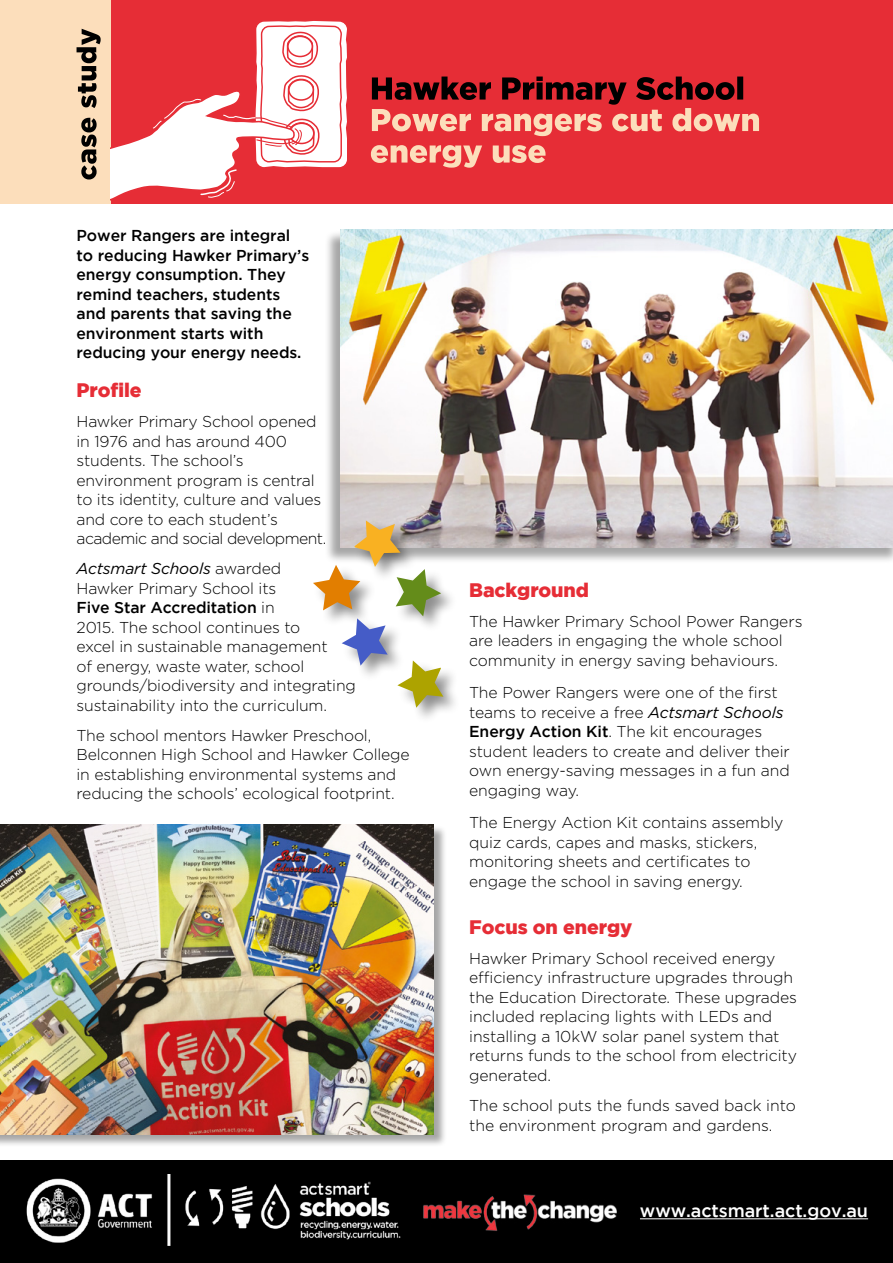
<style>
.page{position:relative;width:893px;height:1263px;background:#fff}
.page>*{position:absolute;margin:0;border:0;box-sizing:border-box;transform-origin:0 0}
.t1{font:900 19.5px "Gotham";letter-spacing:-.005em;color:#e62d36}
.t2{font:500 18px "Gotham";letter-spacing:-.005em;color:#fff}
.t3{font:300 15.75px/19.5px "Gotham";letter-spacing:-.01em;color:#000}
.t4{font:500 15.75px/19.5px "Gotham";letter-spacing:-.005em;color:#000}
.s1{font-weight:400;font-style:italic}
.s2{font-weight:500}
</style>
<div class="page">
<div style="left:325px;top:230px;width:568px;height:334px;background:#000;opacity:.35"></div>
<img style="left:341px;top:230px;width:552px;height:318px">
<div style="left:0;top:0;width:893px;height:203px;background:#e62d36"></div>
<svg style="left:371px;top:145px;width:175px;height:23px"></svg>
<svg style="left:372px;top:77px;width:387px;height:59px"></svg>
<div style="left:0;top:0;width:111px;height:203px;background:#fcdebb"></div>
<svg style="left:77px;top:29px;width:24px;height:151px"></svg>
<svg style="left:111px;top:21px;width:238px;height:183px"></svg>
<div style="left:312px;top:519px;width:149px;height:206px;background:#000;opacity:.45"></div>
<svg style="left:313px;top:520px;width:139px;height:188px"></svg>
<div style="left:0;top:825px;width:447px;height:322px;background:#000;opacity:.35"></div>
<img style="left:0;top:825px;width:434px;height:309px">
<div style="left:0;top:1161px;width:893px;height:102px;background:#000"></div>
<img style="left:26px;top:1174px;width:375px;height:72px">
<hr style="left:640px;top:1218px;width:228px;height:1px;background:#fff">
<img style="left:423px;top:1194px;width:194px;height:37px">
<p class="t4" style="left:77px;top:225px;width:234px">Power Rangers are integral to reducing Hawker Primary’s energy consumption. They remind teachers, students and parents that saving the environment starts with reducing your energy needs.</p>
<p class="t1" style="left:77px;top:379px;width:67px">Profile</p>
<p class="t3" style="left:77px;top:411px;width:251px">Hawker Primary School opened in 1976 and has around 400 students. The school’s environment program is central to its identity, culture and values and core to each student’s academic and social development.</p>
<p class="t3" style="left:77px;top:559px;width:281px"><span class="s1">Actsmart Schools</span> awarded<br>Hawker Primary School its<br><span class="s2">Five Star Accreditation</span> in<br>2015. The school continues to<br>excel in sustainable management<br>of energy, waste water, school grounds/biodiversity and integrating sustainability into the curriculum.</p>
<p class="t3" style="left:77px;top:725px;width:335px">The school mentors Hawker Preschool, Belconnen High School and Hawker College in establishing environmental systems and reducing the schools’ ecological footprint.</p>
<p class="t1" style="left:469px;top:579px;width:121px">Background</p>
<p class="t3" style="left:469px;top:611px;width:335px">The Hawker Primary School Power Rangers are leaders in engaging the whole school community in energy saving behaviours.</p>
<p class="t3" style="left:469px;top:683px;width:322px">The Power Rangers were one of the first teams to receive a free <span class="s1">Actsmart Schools </span><span class="s2">Energy Action Kit</span>. The kit encourages student leaders to create and deliver their own energy-saving messages in a fun and engaging way.</p>
<p class="t3" style="left:469px;top:812px;width:316px">The Energy Action Kit contains assembly quiz cards, capes and masks, stickers, monitoring sheets and certificates to engage the school in saving energy.</p>
<p class="t1" style="left:469px;top:915px;width:165px">Focus on energy</p>
<p class="t3" style="left:469px;top:948px;width:329px">Hawker Primary School received energy efficiency infrastructure upgrades through the Education Directorate. These upgrades included replacing lights with LEDs and installing a 10kW solar panel system that returns funds to the school from electricity generated.</p>
<p class="t3" style="left:469px;top:1095px;width:328px">The school puts the funds saved back into the environment program and gardens.</p>
<p class="t2" style="left:640px;top:1200px;width:230px">www.actsmart.act.gov.au</p>
</div>
